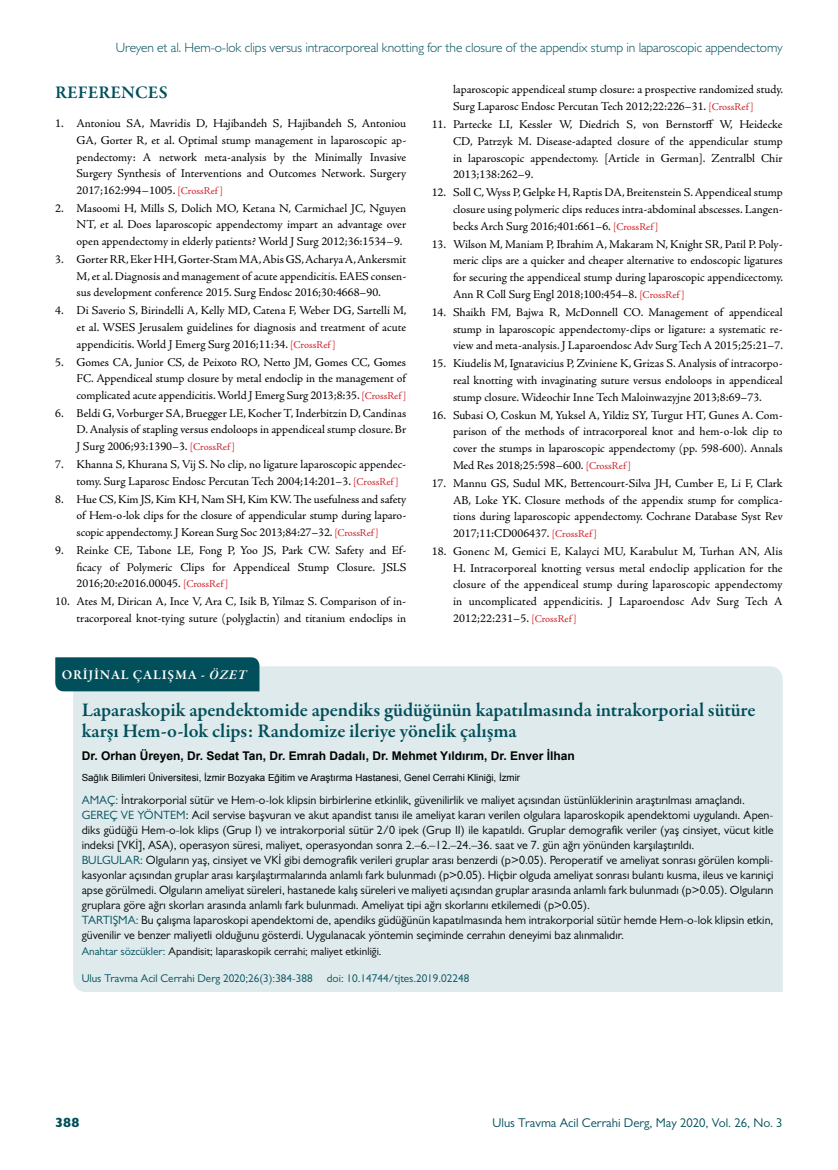
<style>
.page{position:relative;width:838px;height:1170px;background:#fff}
.page>*{position:absolute;margin:0;border:0;box-sizing:border-box;transform-origin:0 0}
.t1{font:600 19.5px/21px "Garamond Premr Pro";color:#004f5a}
.t2{font:600 18px "Garamond Premr Pro";letter-spacing:.01em;color:#004f5a}
.t3{font:300 13.5px "Gill Sans MT Pro";letter-spacing:-.005em;color:#004f5a}
.t4{font:600 13.5px "Garamond Premr Pro";letter-spacing:.055em;color:#fff}
.t5{font:800 13.5px "Gill Sans MT Pro";color:#004f5a}
.t6{font:12.75px "Gill Sans MT Pro";color:#004f5a}
.t7{font:12px/16.6px "Adobe Jenson Pro";color:#000;text-align:justify}
.t8{font:12px/15px "Gill Sans MT Pro";color:#000}
.t9{font:700 12px "Arial";color:#000}
.t10{font:11.25px "Gill Sans MT Pro";color:#004f5a}
.t11{font:11.25px "Gill Sans MT Pro";color:#000}
.t12{font:9.75px "Arial";color:#000}
.s1{font-size:10.5px;color:#d2232a}
.s2{font-style:italic}
.s3{color:#004f5a}
</style>
<div class="page">
<div style="left:73px;top:666px;width:709px;height:325px;background:#deeaec"></div>
<div style="left:55px;top:657px;width:204px;height:34px;background:#004f5a"></div>
<p class="t3" style="left:116px;top:39px;width:668px">Ureyen et al. Hem-o-lok clips versus intracorporeal knotting for the closure of the appendix stump in laparoscopic appendectomy</p>
<h2 class="t2" style="left:55px;top:81px;width:114px">REFERENCES</h2>
<p class="t7" style="left:77px;top:115px;width:331px;text-indent:-21px">1. Antoniou SA, Mavridis D, Hajibandeh S, Hajibandeh S, Antoniou GA, Gorter R, et al. Optimal stump management in laparoscopic ap&shy;pendectomy: A network meta-analysis by the Minimally Invasive Surgery Synthesis of Interventions and Outcomes Network. Surgery 2017;162:994−1005. <span class="s1">[CrossRef ]</span></p>
<p class="t7" style="left:77px;top:200px;width:331px;text-indent:-21px">2. Masoomi H, Mills S, Dolich MO, Ketana N, Carmichael JC, Nguyen NT, et al. Does laparoscopic appendectomy impart an advantage over open appendectomy in elderly patients? World J Surg 2012;36:1534−9.</p>
<p class="t7" style="left:77px;top:251px;width:331px;text-indent:-21px">3. Gorter RR, Eker HH, Gorter-Stam MA, Abis GS, Acharya A, Ankersmit M, et al. Diagnosis and management of acute appendicitis. EAES consen&shy;sus development conference 2015. Surg Endosc 2016;30:4668–90.</p>
<p class="t7" style="left:77px;top:302px;width:331px;text-indent:-21px">4. Di Saverio S, Birindelli A, Kelly MD, Catena F, Weber DG, Sartelli M, et al. WSES Jerusalem guidelines for diagnosis and treatment of acute appendicitis. World J Emerg Surg 2016;11:34. <span class="s1">[CrossRef ]</span></p>
<p class="t7" style="left:77px;top:354px;width:331px;text-indent:-21px">5. Gomes CA, Junior CS, de Peixoto RO, Netto JM, Gomes CC, Gomes FC. Appendiceal stump closure by metal endoclip in the management of complicated acute appendicitis. World J Emerg Surg 2013;8:35. <span class="s1">[CrossRef ]</span></p>
<p class="t7" style="left:77px;top:405px;width:331px;text-indent:-21px">6. Beldi G, Vorburger SA, Bruegger LE, Kocher T, Inderbitzin D, Candinas D. Analysis of stapling versus endoloops in appendiceal stump closure. Br J Surg 2006;93:1390–3. <span class="s1">[CrossRef ]</span></p>
<p class="t7" style="left:77px;top:456px;width:331px;text-indent:-21px">7. Khanna S, Khurana S, Vij S. No clip, no ligature laparoscopic appendec&shy;tomy. Surg Laparosc Endosc Percutan Tech 2004;14:201–3. <span class="s1">[CrossRef ]</span></p>
<p class="t7" style="left:77px;top:491px;width:331px;text-indent:-21px">8. Hue CS, Kim JS, Kim KH, Nam SH, Kim KW. The usefulness and safety of Hem-o-lok clips for the closure of appendicular stump during laparo&shy;scopic appendectomy. J Korean Surg Soc 2013;84:27–32. <span class="s1">[CrossRef ]</span></p>
<p class="t7" style="left:77px;top:542px;width:331px;text-indent:-21px">9. Reinke CE, Tabone LE, Fong P, Yoo JS, Park CW. Safety and Ef&shy;ficacy of Polymeric Clips for Appendiceal Stump Closure. JSLS 2016;20:e2016.00045. <span class="s1">[CrossRef ]</span></p>
<p class="t7" style="left:55px;top:593px;width:352px;text-align:right">10. Ates M, Dirican A, Ince V, Ara C, Isik B, Yilmaz S. Comparison of in&shy;tracorporeal knot-tying suture (polyglactin) and titanium endoclips in</p>
<p class="t4" style="left:62px;top:666px;width:186px">ORİJİNAL ÇALIŞMA - <span class="s2">ÖZET</span></p>
<p class="t7" style="left:453px;top:81px;width:331px">laparoscopic appendiceal stump closure: a prospective randomized study.<br>Surg Laparosc Endosc Percutan Tech 2012;22:226–31. <span class="s1">[CrossRef ]</span></p>
<p class="t7" style="left:453px;top:116px;width:331px;text-indent:-21px">11. Partecke LI, Kessler W, Diedrich S, von Bernstorff W, Heidecke CD, Patrzyk M. Disease-adapted closure of the appendicular stump in laparoscopic appendectomy. [Article in German]. Zentralbl Chir 2013;138:262–9.</p>
<p class="t7" style="left:453px;top:184px;width:331px;text-indent:-21px">12. Soll C, Wyss P, Gelpke H, Raptis DA, Breitenstein S. Appendiceal stump closure using polymeric clips reduces intra-abdominal abscesses. Langen&shy;becks Arch Surg 2016;401:661–6. <span class="s1">[CrossRef ]</span></p>
<p class="t7" style="left:453px;top:236px;width:331px;text-indent:-21px">13. Wilson M, Maniam P, Ibrahim A, Makaram N, Knight SR, Patil P. Poly&shy;meric clips are a quicker and cheaper alternative to endoscopic ligatures for securing the appendiceal stump during laparoscopic appendicectomy.<br>Ann R Coll Surg Engl 2018;100:454–8. <span class="s1">[CrossRef ]</span></p>
<p class="t7" style="left:453px;top:304px;width:331px;text-indent:-21px">14. Shaikh FM, Bajwa R, McDonnell CO. Management of appendiceal stump in laparoscopic appendectomy-clips or ligature: a systematic re&shy;view and meta-analysis. J Laparoendosc Adv Surg Tech A 2015;25:21–7.</p>
<p class="t7" style="left:453px;top:355px;width:331px;text-indent:-21px">15. Kiudelis M, Ignatavicius P, Zviniene K, Grizas S. Analysis of intracorpo&shy;real knotting with invaginating suture versus endoloops in appendiceal stump closure. Wideochir Inne Tech Maloinwazyjne 2013;8:69–73.</p>
<p class="t7" style="left:453px;top:407px;width:331px;text-indent:-21px">16. Subasi O, Coskun M, Yuksel A, Yildiz SY, Turgut HT, Gunes A. Com&shy;parison of the methods of intracorporeal knot and hem-o-lok clip to cover the stumps in laparoscopic appendectomy (pp. 598-600). Annals Med Res 2018;25:598−600. <span class="s1">[CrossRef ]</span></p>
<p class="t7" style="left:453px;top:475px;width:331px;text-indent:-21px">17. Mannu GS, Sudul MK, Bettencourt-Silva JH, Cumber E, Li F, Clark AB, Loke YK. Closure methods of the appendix stump for complica&shy;tions during laparoscopic appendectomy. Cochrane Database Syst Rev 2017;11:CD006437. <span class="s1">[CrossRef ]</span></p>
<p class="t7" style="left:453px;top:543px;width:331px;text-indent:-21px">18. Gonenc M, Gemici E, Kalayci MU, Karabulut M, Turhan AN, Alis H. Intracorporeal knotting versus metal endoclip application for the closure of the appendiceal stump during laparoscopic appendectomy in uncomplicated appendicitis. J Laparoendosc Adv Surg Tech A 2012;22:231–5. <span class="s1">[CrossRef ]</span></p>
<h1 class="t1" style="left:82px;top:700px;width:675px">Laparaskopik apendektomide apendiks güdüğünün kapatılmasında intrakorporial sütüre karşı Hem-o-lok clips: Randomize ileriye yönelik çalışma</h1>
<p class="t9" style="left:82px;top:748px;width:495px">Dr. Orhan Üreyen, Dr. Sedat Tan, Dr. Emrah Dadalı, Dr. Mehmet Yıldırım, Dr. Enver İlhan</p>
<p class="t12" style="left:82px;top:770px;width:440px">Sağlık Bilimleri Üniversitesi, İzmir Bozyaka Eğitim ve Araştırma Hastanesi, Genel Cerrahi Kliniği, İzmir</p>
<p class="t8" style="left:82px;top:792px;width:693px"><span class="s3">AMAÇ:</span> İntrakorporial sütür ve Hem-o-lok klipsin birbirlerine etkinlik, güvenilirlik ve maliyet açısından üstünlüklerinin araştırılması amaçlandı.<br><span class="s3">GEREÇ VE YÖNTEM</span>: Acil servise başvuran ve akut apandist tanısı ile ameliyat kararı verilen olgulara laparoskopik apendektomi uygulandı. Apen&shy;diks güdüğü Hem-o-lok klips (Grup I) ve intrakorporial sütür 2/0 ipek (Grup II) ile kapatıldı. Gruplar demografik veriler (yaş cinsiyet, vücut kitle indeksi [VKİ], ASA), operasyon süresi, maliyet, operasyondan sonra 2.–6.–12.–24.–36. saat ve 7. gün ağrı yönünden karşılaştırıldı.<br><span class="s3">BULGULAR:</span> Olguların yaş, cinsiyet ve VKİ gibi demografik verileri gruplar arası benzerdi (p&gt;0.05). Peroperatif ve ameliyat sonrası görülen kompli&shy;kasyonlar açısından gruplar arası karşılaştırmalarında anlamlı fark bulunmadı (p&gt;0.05). Hiçbir olguda ameliyat sonrası bulantı kusma, ileus ve karıniçi apse görülmedi. Olguların ameliyat süreleri, hastanede kalış süreleri ve maliyeti açısından gruplar arasında anlamlı fark bulunmadı (p&gt;0.05). Olguların gruplara göre ağrı skorları arasında anlamlı fark bulunmadı. Ameliyat tipi ağrı skorlarını etkilemedi (p&gt;0.05).<br><span class="s3">TARTIŞMA:</span> Bu çalışma laparoskopi apendektomi de, apendiks güdüğünün kapatılmasında hem intrakorporial sütür hemde Hem-o-lok klipsin etkin, güvenilir ve benzer maliyetli olduğunu gösterdi. Uygulanacak yöntemin seçiminde cerrahın deneyimi baz alınmalıdır.</p>
<p class="t11" style="left:82px;top:944px;width:301px"><span class="s3">Anahtar sözcükler:</span> Apandisit; laparaskopik cerrahi; maliyet etkinliği.</p>
<p class="t10" style="left:82px;top:971px;width:232px">Ulus Travma Acil Cerrahi Derg 2020;26(3):384-388</p>
<p class="t10" style="left:327px;top:971px;width:144px">doi: 10.14744/tjtes.2019.02248</p>
<p class="t5" style="left:55px;top:1114px;width:26px">388</p>
<p class="t6" style="left:492px;top:1115px;width:291px">Ulus Travma Acil Cerrahi Derg, May 2020, Vol. 26, No. 3</p>
</div>
